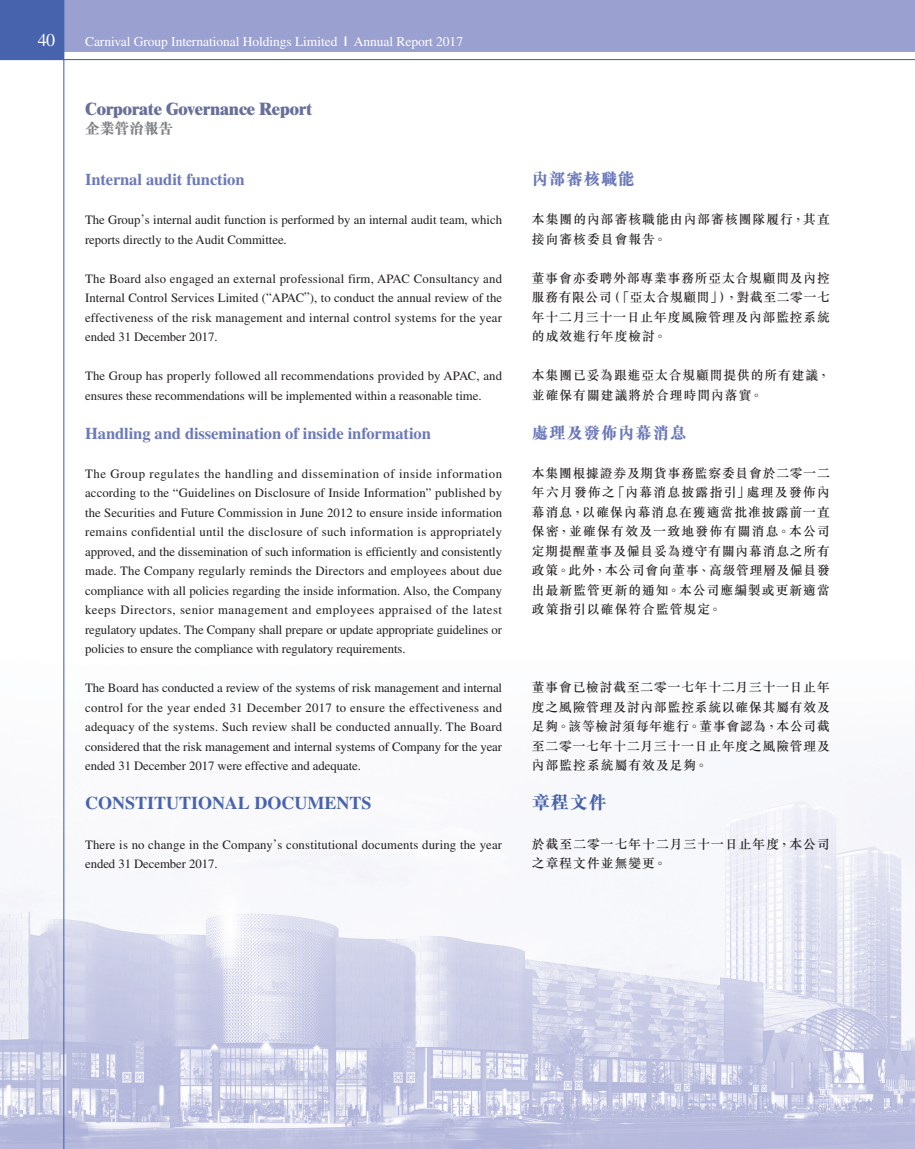
<style>
.page{position:relative;width:915px;height:1149px;background:#fff}
.page>*{position:absolute;margin:0;border:0;box-sizing:border-box;transform-origin:0 0}
.t1{font:700 18px "Times LT Std";color:#4863ae}
.t2{font:18px "M Sung HK Xbold B5 pc H";color:#4863ae}
.t3{font:18px "Times LT Std";color:#fff}
.t4{font:800 17.25px "Times LT Std";letter-spacing:-.01em;color:#686f99}
.t5{font:700 16.5px "Times LT Std";letter-spacing:-.005em;color:#6b78ba}
.t6{font:16.5px "M Sung HK Xbold B5 pc H";letter-spacing:.045em;color:#6b78ba}
.t7{font:15px "M Sung HK Xbold B5 pc H";letter-spacing:-.025em;color:#808285}
.t8{font:13.5px "Times LT Std";letter-spacing:-.005em;color:#fff}
.t9{font:12.75px/19.5px "Times LT Std";letter-spacing:-.005em;color:#231f20;text-align:justify}
.t10{font:12.75px/19.5px "M Sung HK Medium B5 pc H";letter-spacing:.08em;color:#231f20}
.t11{font:12.75px/19.5px "Times LT Std";letter-spacing:.015em;color:#231f20}
.s1{font-weight:800}
</style>
<div class="page">
<img style="left:0;top:51px;width:914px;height:1097px">
<div style="left:64px;top:0;width:850px;height:51px;background:#9aa0d0"></div>
<div style="left:0;top:0;width:64px;height:60px;background:#4863ae"></div>
<hr style="left:63px;top:0;width:1px;height:1148px;background:#4863ae">
<hr style="left:0;top:59px;width:914px;height:1px;background:#4863ae">
<h1 class="t3" style="left:38px;top:33px;width:19px">40</h1>
<p class="t8" style="left:85px;top:36px;width:379px">Carnival Group International Holdings Limited <span class="s1">|</span> Annual Report 2017</p>
<h2 class="t4" style="left:85px;top:103px;width:228px">Corporate Governance Report</h2>
<p class="t7" style="left:85px;top:122px;width:90px">企業管治報告</p>
<p class="t5" style="left:85px;top:173px;width:161px">Internal audit function</p>
<p class="t9" style="left:85px;top:211px;width:418px">The Group’s internal audit function is performed by an internal audit team, which reports directly to the Audit Committee.</p>
<p class="t9" style="left:85px;top:270px;width:418px">The Board also engaged an external professional firm, APAC Consultancy and Internal Control Services Limited (“APAC”), to conduct the annual review of the effectiveness of the risk management and internal control systems for the year ended 31 December 2017.</p>
<p class="t9" style="left:85px;top:367px;width:418px">The Group has properly followed all recommendations provided by APAC, and ensures these recommendations will be implemented within a reasonable time.</p>
<p class="t5" style="left:85px;top:427px;width:347px">Handling and dissemination of inside information</p>
<p class="t9" style="left:85px;top:465px;width:418px">The Group regulates the handling and dissemination of inside information according to the “Guidelines on Disclosure of Inside Information” published by the Securities and Future Commission in June 2012 to ensure inside information remains confidential until the disclosure of such information is appropriately approved, and the dissemination of such information is efficiently and consistently made. The Company regularly reminds the Directors and employees about due compliance with all policies regarding the inside information. Also, the Company keeps Directors, senior management and employees appraised of the latest regulatory updates. The Company shall prepare or update appropriate guidelines or policies to ensure the compliance with regulatory requirements.</p>
<p class="t9" style="left:85px;top:679px;width:418px">The Board has conducted a review of the systems of risk management and internal control for the year ended 31 December 2017 to ensure the effectiveness and adequacy of the systems. Such review shall be conducted annually. The Board considered that the risk management and internal systems of Company for the year ended 31 December 2017 were effective and adequate.</p>
<h1 class="t1" style="left:85px;top:796px;width:288px">CONSTITUTIONAL DOCUMENTS</h1>
<p class="t11" style="left:85px;top:835px;width:418px">There is no change in the Company’s constitutional documents during the year ended 31 December 2017.</p>
<p class="t6" style="left:531px;top:172px;width:104px">內部審核職能</p>
<p class="t10" style="left:531px;top:211px;width:299px">本集團的內部審核職能由內部審核團隊履行，其直接向審核委員會報告。</p>
<p class="t10" style="left:531px;top:269px;width:299px;text-align:justify">董事會亦委聘外部專業事務所亞太合規顧問及內控服務有限公司（「亞太合規顧問」），對截至二零一七年十二月三十一日止年度風險管理及內部監控系統的成效進行年度檢討。</p>
<p class="t10" style="left:531px;top:367px;width:299px">本集團已妥為跟進亞太合規顧問提供的所有建議，並確保有關建議將於合理時間內落實。</p>
<p class="t6" style="left:531px;top:426px;width:156px">處理及發佈內幕消息</p>
<p class="t10" style="left:531px;top:464px;width:299px;text-align:justify">本集團根據證券及期貨事務監察委員會於二零一二年六月發佈之「內幕消息披露指引」處理及發佈內幕消息，以確保內幕消息在獲適當批准披露前一直保密，並確保有效及一致地發佈有關消息。本公司定期提醒董事及僱員妥為遵守有關內幕消息之所有政策。此外，本公司會向董事、高級管理層及僱員發出最新監管更新的通知。本公司應編製或更新適當政策指引以確保符合監管規定。</p>
<p class="t10" style="left:531px;top:679px;width:299px;text-align:justify">董事會已檢討截至二零一七年十二月三十一日止年度之風險管理及討內部監控系統以確保其屬有效及足夠。該等檢討須每年進行。董事會認為，本公司截至二零一七年十二月三十一日止年度之風險管理及內部監控系統屬有效及足夠。</p>
<h1 class="t2" style="left:531px;top:795px;width:76px">章程文件</h1>
<p class="t10" style="left:531px;top:835px;width:299px">於截至二零一七年十二月三十一日止年度，本公司之章程文件並無變更。</p>
</div>
